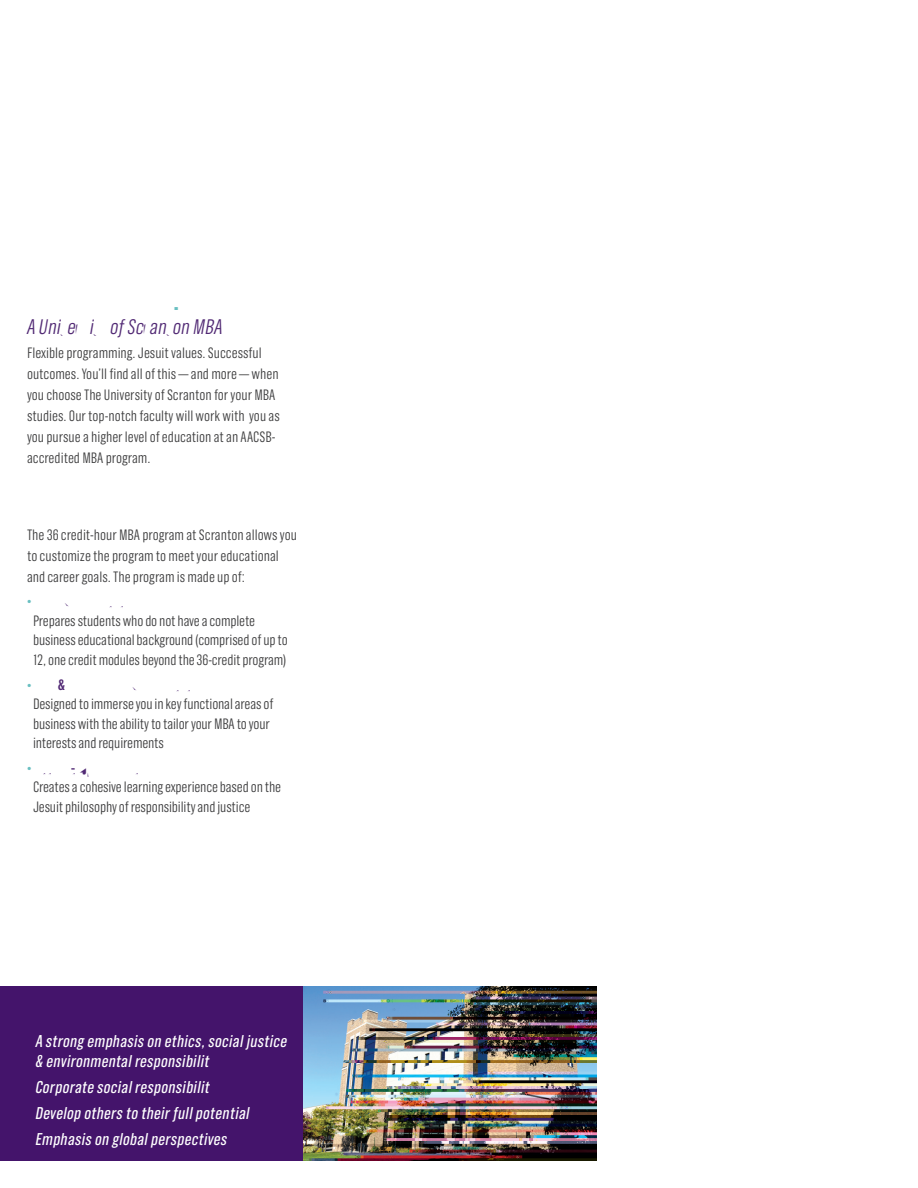
<style>
.page{position:relative;width:918px;height:1188px;background:#fff}
.page>*{position:absolute;margin:0;border:0;box-sizing:border-box;transform-origin:0 0}
.t1{font:italic 300 21px "Grotzec Cond";color:#512974}
.t2{font:italic 17.1px/26.2px "Grotzec Cond";letter-spacing:.02em;color:#fff}
.t3{font:300 15px/21px "Grotzec Cond";letter-spacing:-.01em;color:#3e3e3f}
</style>
<div class="page">
<div style="left:0;top:987px;width:303px;height:174px;background:#44146b"></div>
<img style="left:303px;top:987px;width:294px;height:174px">
<h1 class="t1" style="left:27px;top:315px;width:197px">A University of Scranton MBA</h1>
<p class="t3" style="left:27px;top:342px;width:254px">Flexible programming. Jesuit values. Successful outcomes. You’ll find all of this — and more — when you choose The University of Scranton for your MBA studies. Our top-notch faculty will work with you as you pursue a higher level of education at an AACSB&shy;accredited MBA program.</p>
<p class="t3" style="left:27px;top:525px;width:271px">The 36 credit-hour MBA program at Scranton allows you to customize the program to meet your educational and career goals. The program is made up of:</p>
<p class="t3" style="left:33px;top:611px;width:256px;line-height:19.5px">Prepares students who do not have a complete business educational background (comprised of up to<br>12, one credit modules beyond the 36-credit program)</p>
<p class="t3" style="left:33px;top:694px;width:242px;line-height:19.5px">Designed to immerse you in key functional areas of business with the ability to tailor your MBA to your interests and requirements</p>
<p class="t3" style="left:33px;top:777px;width:250px;line-height:19.5px">Creates a cohesive learning experience based on the<br>Jesuit philosophy of responsibility and justice</p>
<p class="t2" style="left:35px;top:1030px;width:253px;line-height:20.4px">A strong emphasis on ethics, social justice &amp; environmental responsibility</p>
<p class="t2" style="left:35px;top:1073px;width:216px">Corporate social responsibility<br>Develop others to their full potential<br>Emphasis on global perspectives</p>
</div>
